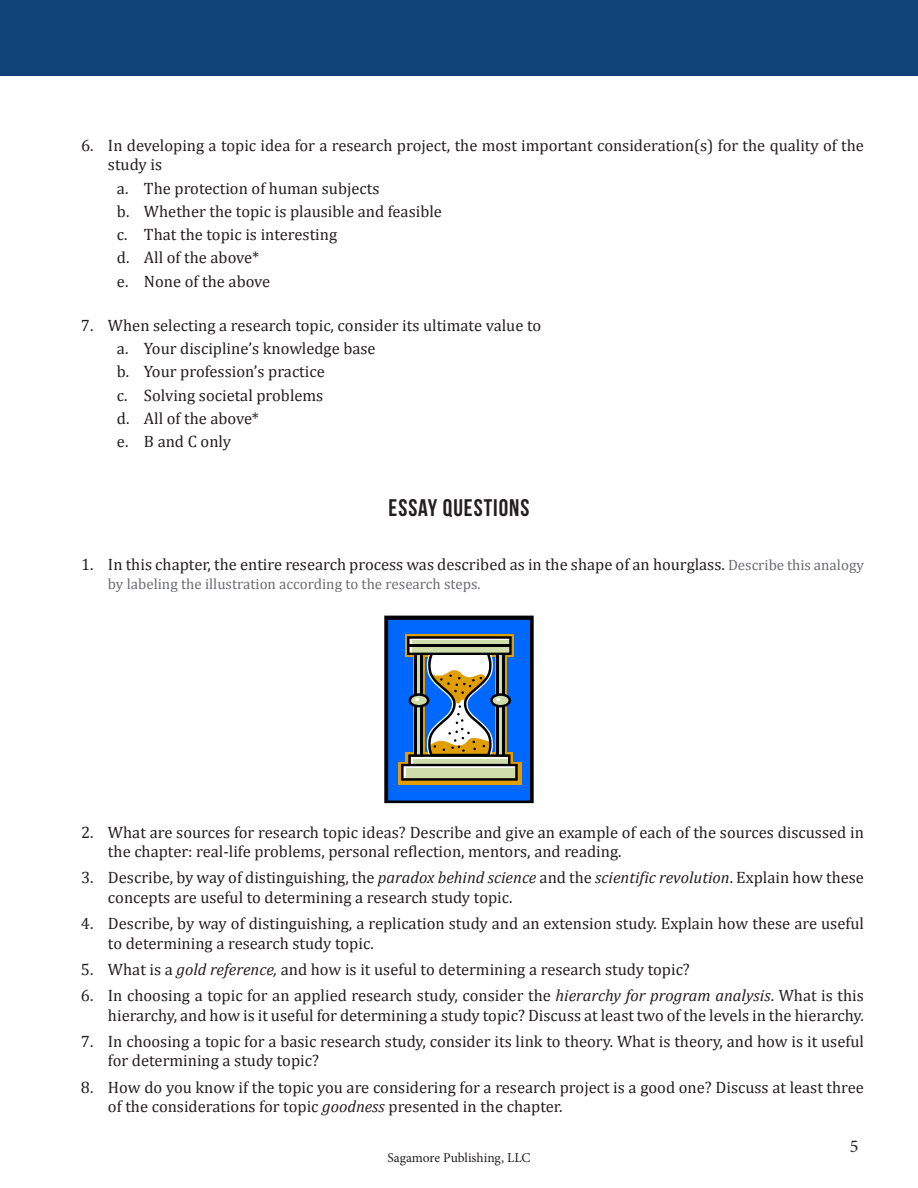
<style>
.page{position:relative;width:918px;height:1188px;background:#fff}
.page>*{position:absolute;margin:0;border:0;box-sizing:border-box;transform-origin:0 0}
.t1{font:24px "Bebas Neue";letter-spacing:.04em;color:#231f20}
.t2{font:18px "Minion Pro";color:#231f20}
.t3{font:16.5px/23.2px "Cambria";color:#231f20}
.t4{font:15px "Cambria";color:#6c6d70}
.t5{font:13.5px "Minion Pro";letter-spacing:-.005em;color:#231f20}
.s1{font-size:15px;color:#6c6d70}
.s2{font-style:italic}
</style>
<div class="page">
<div style="left:0;top:0;width:918px;height:76px;background:#114478"></div>
<svg style="left:384px;top:616px;width:150px;height:187px;background:#4e76a1"></svg>
<p class="t3" style="left:108px;top:136px;width:757px;line-height:19.5px;text-indent:-27px">6. In developing a topic idea for a research project, the most important consideration(s) for the quality of the study is</p>
<p class="t3" style="left:117px;top:176px;width:326px">a. The protection of human subjects<br>b. Whether the topic is plausible and feasible c. That the topic is interesting<br>d. All of the above*<br>e. None of the above</p>
<p class="t3" style="left:117px;top:314px;width:426px;text-indent:-36px">7. When selecting a research topic, consider its ultimate value to a. Your discipline’s knowledge base<br>b. Your profession’s practice<br>c. Solving societal problems<br>d. All of the above*<br>e. B and C only</p>
<h1 class="t1" style="left:389px;top:495px;width:142px">ESSAY QUESTIONS</h1>
<p class="t3" style="left:81px;top:552px;width:784px">1. In this chapter, the entire research process was described as in the shape of an hourglass. <span class="s1">Describe this analogy</span></p>
<p class="t4" style="left:108px;top:575px;width:374px">by labeling the illustration according to the research steps.</p>
<p class="t3" style="left:108px;top:822px;width:758px;line-height:19.5px;text-indent:-27px">2. What are sources for research topic ideas? Describe and give an example of each of the sources discussed in the chapter: real-life problems, personal reflection, mentors, and reading.</p>
<p class="t3" style="left:108px;top:868px;width:757px;line-height:19.5px;text-indent:-27px">3. Describe, by way of distinguishing, the <span class="s2">paradox behind science</span> and the <span class="s2">scientific revolution</span>. Explain how these concepts are useful to determining a research study topic.</p>
<p class="t3" style="left:108px;top:914px;width:757px;line-height:19.5px;text-indent:-27px">4. Describe, by way of distinguishing, a replication study and an extension study. Explain how these are useful to determining a research study topic.</p>
<p class="t3" style="left:81px;top:958px;width:610px">5. What is a <span class="s2">gold reference,</span> and how is it useful to determining a research study topic?</p>
<p class="t3" style="left:81px;top:986px;width:785px;line-height:19.5px;text-align:right">6. In choosing a topic for an applied research study, consider the <span class="s2">hierarchy for program analysis</span>. What is this hierarchy, and how is it useful for determining a study topic? Discuss at least two of the levels in the hierarchy.</p>
<p class="t3" style="left:108px;top:1031px;width:757px;line-height:19.5px;text-indent:-27px">7. In choosing a topic for a basic research study, consider its link to theory. What is theory, and how is it useful for determining a study topic?</p>
<p class="t3" style="left:108px;top:1077px;width:758px;line-height:19.5px;text-indent:-27px">8. How do you know if the topic you are considering for a research project is a good one? Discuss at least three of the considerations for topic <span class="s2">goodness</span> presented in the chapter.</p>
<p class="t5" style="left:387px;top:1148px;width:145px">Sagamore Publishing, LLC</p>
<p class="t2" style="left:850px;top:1134px;width:10px">5</p>
</div>
